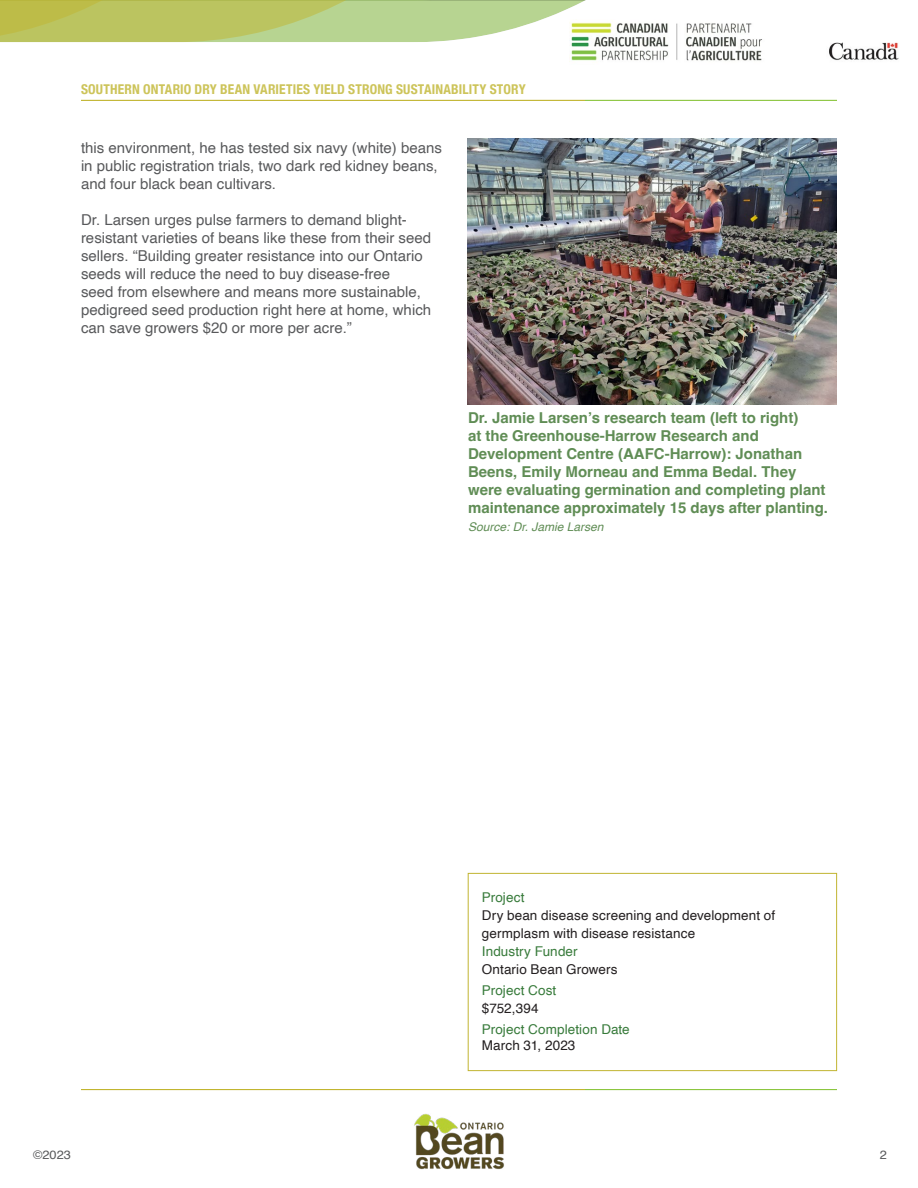
<style>
.page{position:relative;width:918px;height:1188px;background:#fff}
.page>*{position:absolute;margin:0;border:0;box-sizing:border-box;transform-origin:0 0}
.t1{font:15px/18px "Helvetica";color:#58595b}
.t2{font:700 15px/18px "Helvetica";color:#608d55}
.t3{font:13.5px/18px "Helvetica";letter-spacing:.01em;color:#231f20}
.t4{font:700 condensed 13.5px "Helvetica Neue";letter-spacing:.015em;color:#cdc45a}
.t5{font:13.5px "Helvetica";letter-spacing:.01em;color:#387b3b}
.t6{font:italic 12px "Helvetica";color:#608d55}
.t7{font:12px "Helvetica";color:#58595b;scale:1.06 1}
</style>
<div class="page">
<hr style="left:81px;top:100px;width:252px;height:1px;background:#c1b530">
<hr style="left:333px;top:100px;width:252px;height:1px;background:#c1b530">
<hr style="left:585px;top:100px;width:252px;height:1px;background:#8cc640">
<img style="left:569px;top:22px;width:330px;height:40px">
<hr style="left:81px;top:1089px;width:252px;height:1px;background:#c1b530">
<hr style="left:333px;top:1089px;width:252px;height:1px;background:#c1b530">
<hr style="left:585px;top:1089px;width:252px;height:1px;background:#8cc640">
<img style="left:414px;top:1114px;width:90px;height:56px">
<svg style="left:0;top:0;width:586px;height:42px;background:#bece7f"></svg>
<img style="left:468px;top:139px;width:369px;height:266px">
<div style="left:468px;top:873px;width:369px;height:198px;border:1px solid #c1b530"></div>
<p class="t4" style="left:81px;top:78px;width:24px">SOUTHERN</p>
<p class="t4" style="left:143px;top:78px;width:8px">ONTARI</p>
<p class="t4" style="left:184px;top:78px;width:52px">O DRY BEAN</p>
<p class="t4" style="left:254px;top:78px;width:14px">VARIETIES</p>
<p class="t4" style="left:313px;top:78px;width:8px">YIELD</p>
<p class="t4" style="left:348px;top:78px;width:63px">STRONG SUSTAINABILIT</p>
<p class="t4" style="left:479px;top:78px;width:48px">Y STORY</p>
<p class="t1" style="left:81px;top:139px;width:362px">this environment, he has tested six navy (white) beans in public registration trials, two dark red kidney beans, and four black bean cultivars.</p>
<p class="t1" style="left:81px;top:211px;width:352px">Dr. Larsen urges pulse farmers to demand blight&shy;resistant varieties of beans like these from their seed sellers. “Building greater resistance into our Ontario seeds will reduce the need to buy disease-free<br>seed from elsewhere and means more sustainable, pedigreed seed production right here at home, which can save growers $20 or more per acre.”</p>
<p class="t2" style="left:468px;top:410px;width:362px">Dr. Jamie Larsen’s research team (left to right)<br>at the Greenhouse-Harrow Research and Development Centre (AAFC-Harrow): Jonathan Beens, Emily Morneau and Emma Bedal. They were evaluating germination and completing plant maintenance approximately 15 days after planting.</p>
<p class="t6" style="left:468px;top:517px;width:137px">Source: Dr. Jamie Larsen</p>
<p class="t5" style="left:482px;top:886px;width:44px">Project</p>
<p class="t3" style="left:482px;top:906px;width:295px">Dry bean disease screening and development of germplasm with disease resistance</p>
<p class="t5" style="left:482px;top:940px;width:97px">Industry Funder</p>
<p class="t3" style="left:482px;top:960px;width:137px">Ontario Bean Growers</p>
<p class="t5" style="left:482px;top:979px;width:76px">Project Cost</p>
<p class="t3" style="left:482px;top:999px;width:58px">$752,394</p>
<p class="t5" style="left:482px;top:1018px;width:149px">Project Completion Date</p>
<p class="t3" style="left:482px;top:1037px;width:95px">March 31, 2023</p>
<p class="t7" style="left:33px;top:1146px;width:37px">©2023</p>
<p class="t7" style="left:880px;top:1146px;width:8px">2</p>
</div>
